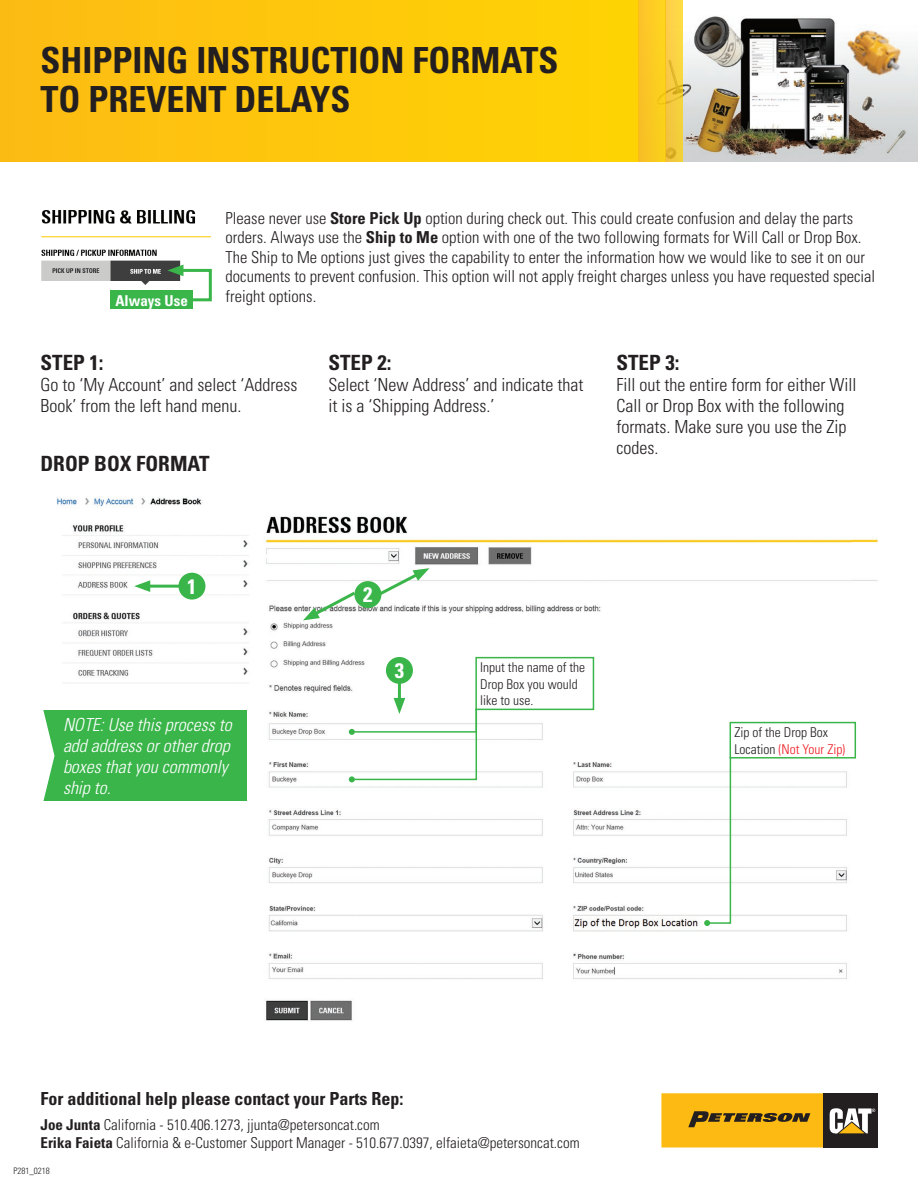
<style>
.page{position:relative;width:918px;height:1188px;background:#fff}
.page>*{position:absolute;margin:0;border:0;box-sizing:border-box;transform-origin:0 0}
.t1{font:700 condensed 36px/39px "Univers";color:#231f20}
.t2{font:700 condensed 21px "Univers";color:#231f20}
.t3{font:700 condensed 20.85px "Univers";color:#fff}
.t4{font:300 condensed 18px/21px "Univers";color:#231f20}
.t5{font:italic 300 condensed 18px/21px "Univers";color:#fff}
.t6{font:700 condensed 18px "Univers";color:#231f20}
.t7{font:300 condensed 16.5px/19.5px "Univers";color:#231f20}
.t8{font:300 condensed 15px/18px "Univers";color:#231f20}
.t9{font:700 condensed 15px "Univers";color:#fff}
.t10{font:300 condensed 13.5px/16.5px "Univers";color:#231f20}
.t11{font:300 condensed 9px "Univers";color:#231f20}
.s1{font-weight:700}
.s2{color:#ee1d23}
</style>
<div class="page">
<img style="left:57px;top:497px;width:820px;height:524px">
<div style="left:178px;top:573px;width:27px;height:27px;background:#3ab54a;border-radius:50%"></div>
<hr style="left:145px;top:585px;width:35px;height:3px;background:#3ab54a">
<svg style="left:134px;top:580px;width:16px;height:12px"></svg>
<div style="left:354px;top:581px;width:27px;height:27px;background:#3ab54a;border-radius:50%"></div>
<svg style="left:303px;top:589px;width:55px;height:31px"></svg>
<svg style="left:375px;top:568px;width:54px;height:31px"></svg>
<div style="left:386px;top:657px;width:27px;height:27px;background:#3ab54a;border-radius:50%"></div>
<hr style="left:398px;top:680px;width:3px;height:24px;background:#3ab54a">
<img style="left:683px;top:16px;width:235px;height:146px">
<div style="left:0;top:0;width:638px;height:162px;background:#fec70c"></div>
<div style="left:638px;top:0;width:27px;height:162px;background:#fbc922"></div>
<svg style="left:665px;top:0;width:18px;height:162px;background:#f5cb3d"></svg>
<div style="left:823px;top:1093px;width:54px;height:54px;background:#231f20"></div>
<svg style="left:661px;top:1093px;width:214px;height:55px"></svg>
<div style="left:43px;top:711px;width:203px;height:90px;background:#3ab54a"></div>
<svg style="left:43px;top:710px;width:12px;height:91px"></svg>
<img style="left:41px;top:210px;width:169px;height:75px">
<svg style="left:167px;top:265px;width:45px;height:37px"></svg>
<div style="left:110px;top:291px;width:83px;height:18px;background:#3ab54a"></div>
<svg style="left:349px;top:698px;width:129px;height:84px"></svg>
<svg style="left:704px;top:756px;width:28px;height:170px"></svg>
<div style="left:475px;top:657px;width:119px;height:53px;border:2px solid #3ab54a"></div>
<div style="left:730px;top:722px;width:126px;height:37px;border:2px solid #3ab54a"></div>
<h1 class="t1" style="left:40px;top:41px;width:519px">SHIPPING INSTRUCTION FORMATS<br>TO PREVENT DELAYS</h1>
<p class="t9" style="left:115px;top:291px;width:74px">Always Use</p>
<p class="t7" style="left:226px;top:208px;width:651px">Please never use <span class="s1">Store Pick Up</span> option during check out. This could create confusion and delay the parts orders. Always use the <span class="s1">Ship to Me</span> option with one of the two following formats for Will Call or Drop Box.<br>The Ship to Me options just gives the capability to enter the information how we would like to see it on our documents to prevent confusion. This option will not apply freight charges unless you have requested special freight options.</p>
<p class="t2" style="left:40px;top:350px;width:64px">STEP 1:</p>
<p class="t4" style="left:40px;top:374px;width:258px">Go to ‘My Account’ and select ‘Address<br>Book’ from the left hand menu.</p>
<p class="t2" style="left:40px;top:450px;width:171px">DROP BOX FORMAT</p>
<p class="t2" style="left:328px;top:350px;width:65px">STEP 2:</p>
<p class="t4" style="left:328px;top:374px;width:256px">Select ‘New Address’ and indicate that it is a ‘Shipping Address.’</p>
<p class="t2" style="left:616px;top:350px;width:64px">STEP 3:</p>
<p class="t4" style="left:616px;top:374px;width:241px">Fill out the entire form for either Will<br>Call or Drop Box with the following formats. Make sure you use the Zip codes.</p>
<p class="t3" style="left:187px;top:574px;width:11px">1</p>
<p class="t5" style="left:63px;top:714px;width:170px">NOTE: Use this process to add address or other drop boxes that you commonly ship to.</p>
<p class="t3" style="left:363px;top:582px;width:11px">2</p>
<p class="t3" style="left:395px;top:658px;width:11px">3</p>
<p class="t10" style="left:480px;top:659px;width:106px">Input the name of the<br>Drop Box you would like to use.</p>
<p class="t10" style="left:734px;top:724px;width:112px">Zip of the Drop Box<br>Location <span class="s2">(Not Your Zip)</span></p>
<p class="t6" style="left:40px;top:1087px;width:364px">For additional help please contact your Parts Rep:</p>
<p class="t8" style="left:40px;top:1115px;width:541px"><span class="s1">Joe Junta</span> California - 510.406.1273, jjunta@petersoncat.com<br><span class="s1">Erika Faieta</span> California &amp; e-Customer Support Manager - 510.677.0397, elfaieta@petersoncat.com</p>
<p class="t11" style="left:14px;top:1165px;width:38px">P281_0218</p>
</div>
